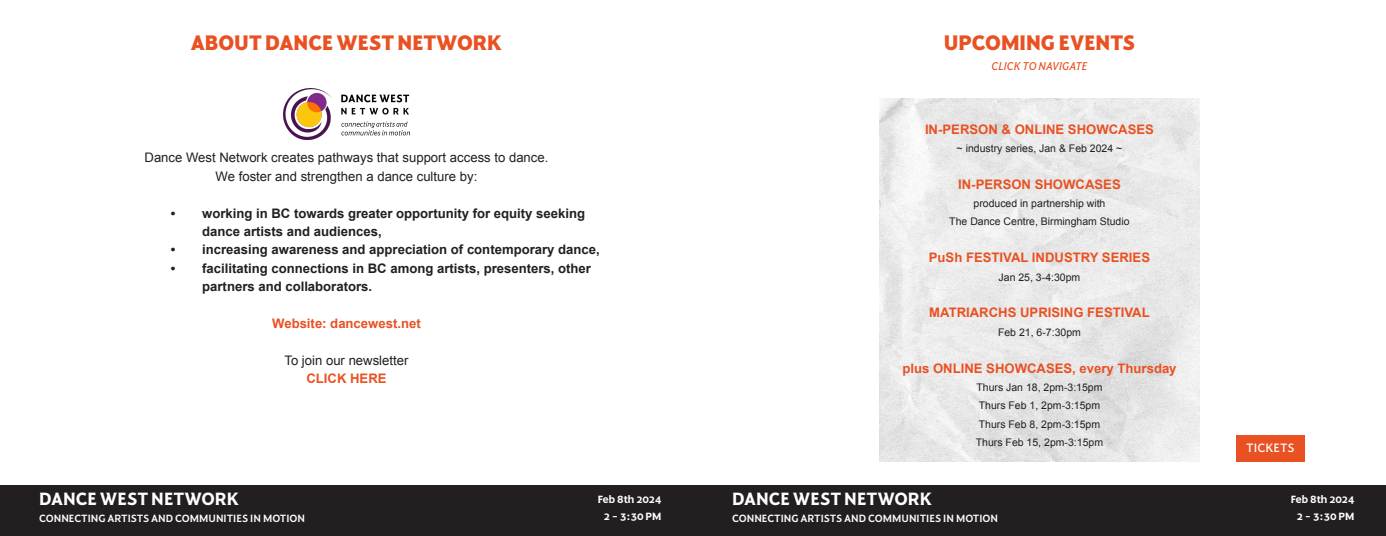
<style>
.page{position:relative;width:1386px;height:536px;background:#fff}
.page>*{position:absolute;margin:0;border:0;box-sizing:border-box;transform-origin:0 0}
.t1{font:700 22.75px "Harmonique";color:#e95123}
.t2{font:600 19.25px "Harmonique";color:#fff}
.t3{font:700 13.12px/18.4px "Arial";color:#231f20}
.t4{font:700 13.12px "Arial";color:#e95123}
.t5{font:13.12px "Arial";color:#231f20}
.t6{font:13.12px "Harmonique";color:#fff}
.t7{font:italic 12.25px "Harmonique";color:#e95123}
.t8{font:500 11.38px "Harmonique";color:#fff}
.t9{font:600 11.38px/17.5px "Harmonique";color:#fff;text-align:center}
.t10{font:10.5px "Arial";color:#231f20}
</style>
<div class="page">
<div style="left:0;top:485px;width:693px;height:51px;background:#231f20"></div>
<img style="left:283px;top:88px;width:127px;height:52px">
<div style="left:693px;top:485px;width:693px;height:51px;background:#231f20"></div>
<img style="left:879px;top:98px;width:321px;height:363px">
<div style="left:1236px;top:435px;width:68px;height:27px;background:#e95123"></div>
<p class="t1" style="left:191px;top:32px;width:313px">ABOUT DANCE WEST NETWORK</p>
<p class="t1" style="left:944px;top:32px;width:193px">UPCOMING EVENTS</p>
<p class="t7" style="left:991px;top:60px;width:98px">CLICK TO NAVIGATE</p>
<p class="t5" style="left:145px;top:149px;width:405px">Dance West Network creates pathways that support access to dance.</p>
<p class="t5" style="left:216px;top:167px;width:263px">We foster and strengthen a dance culture by:</p>
<p class="t3" style="left:202px;top:204px;width:384px;text-indent:-32px">• working in BC towards greater opportunity for equity seeking dance artists and audiences,</p>
<p class="t3" style="left:171px;top:241px;width:431px">• increasing awareness and appreciation of contemporary dance,</p>
<p class="t3" style="left:202px;top:259px;width:390px;text-indent:-32px">• facilitating connections in BC among artists, presenters, other partners and collaborators.</p>
<p class="t4" style="left:272px;top:314px;width:150px">Website: dancewest.net</p>
<p class="t5" style="left:284px;top:351px;width:126px">To join our newsletter</p>
<p class="t4" style="left:306px;top:369px;width:82px">CLICK HERE</p>
<p class="t4" style="left:925px;top:120px;width:230px">IN-PERSON &amp; ONLINE SHOWCASES</p>
<p class="t10" style="left:957px;top:141px;width:167px">~ industry series, Jan &amp; Feb 2024 ~</p>
<p class="t4" style="left:958px;top:175px;width:164px">IN-PERSON SHOWCASES</p>
<p class="t10" style="left:974px;top:196px;width:133px">produced in partnership with</p>
<p class="t10" style="left:949px;top:215px;width:182px">The Dance Centre, Birmingham Studio</p>
<p class="t4" style="left:929px;top:249px;width:223px">PuSh FESTIVAL INDUSTRY SERIES</p>
<p class="t10" style="left:999px;top:270px;width:83px">Jan 25, 3-4:30pm</p>
<p class="t4" style="left:929px;top:304px;width:222px">MATRIARCHS UPRISING FESTIVAL</p>
<p class="t10" style="left:998px;top:325px;width:84px">Feb 21, 6-7:30pm</p>
<p class="t4" style="left:902px;top:359px;width:276px">plus ONLINE SHOWCASES, every Thursday</p>
<p class="t10" style="left:976px;top:380px;width:128px">Thurs Jan 18, 2pm-3:15pm</p>
<p class="t10" style="left:979px;top:398px;width:123px">Thurs Feb 1, 2pm-3:15pm</p>
<p class="t10" style="left:979px;top:417px;width:123px">Thurs Feb 8, 2pm-3:15pm</p>
<p class="t10" style="left:976px;top:435px;width:129px">Thurs Feb 15, 2pm-3:15pm</p>
<p class="t6" style="left:1246px;top:441px;width:50px">TICKETS</p>
<h2 class="t2" style="left:39px;top:489px;width:202px">DANCE WEST NETWORK</h2>
<p class="t8" style="left:39px;top:513px;width:268px">CONNECTING ARTISTS AND COMMUNITIES IN MOTION</p>
<p class="t9" style="left:598px;top:490px;width:65px">Feb 8th 2024<br>2 - 3:30 PM</p>
<p class="t2" style="left:732px;top:489px;width:202px">DANCE WEST NETWORK</p>
<p class="t8" style="left:732px;top:513px;width:268px">CONNECTING ARTISTS AND COMMUNITIES IN MOTION</p>
<p class="t9" style="left:1291px;top:490px;width:65px">Feb 8th 2024</p>
<p class="t9" style="left:1297px;top:508px;width:59px">2 - 3:30 PM</p>
</div>
